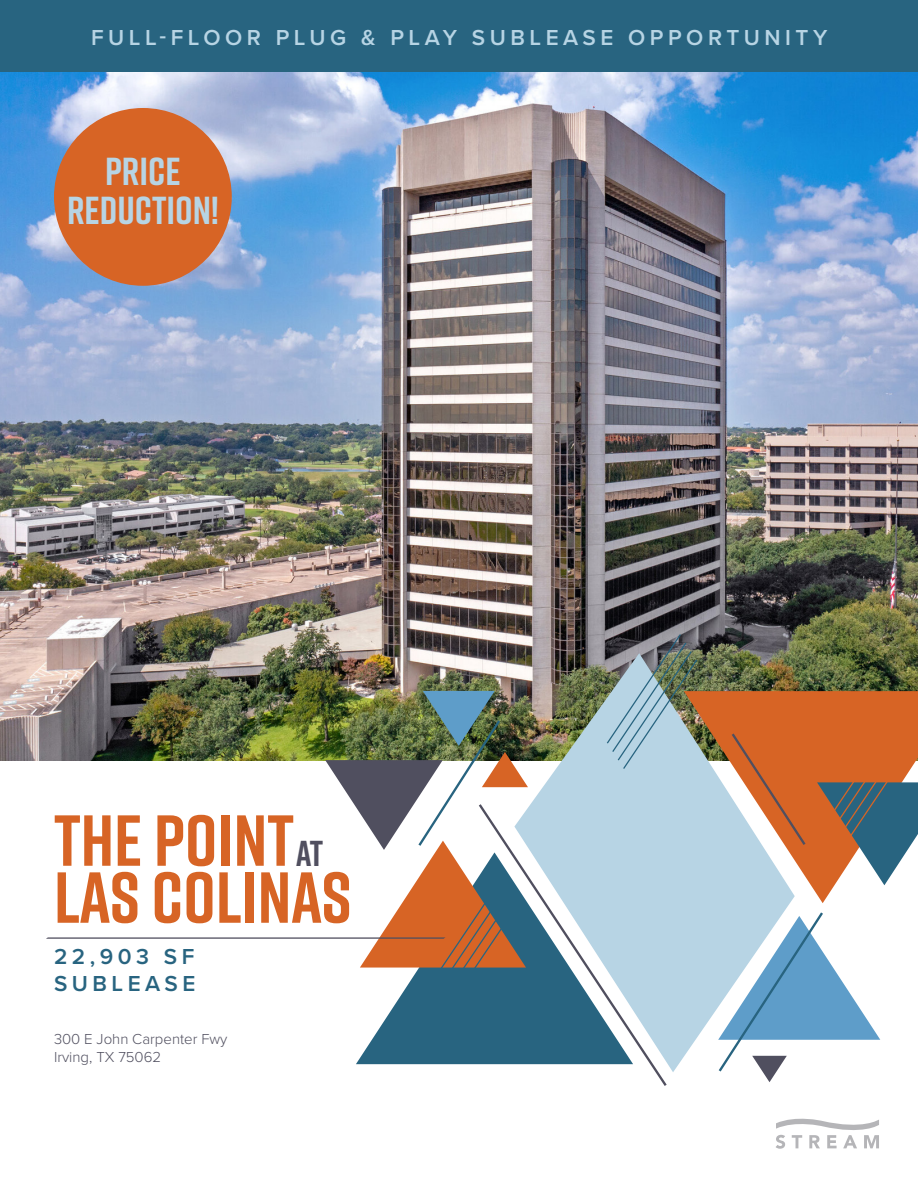
<style>
.page{position:relative;width:918px;height:1188px;background:#fff}
.page>*{position:absolute;margin:0;border:0;box-sizing:border-box;transform-origin:0 0}
.t1{font:700 72px "Rift";color:#d76425}
.t2{font:700 39px "Rift";color:#b7d4e4}
.t3{font:700 36px "Rift";color:#504f5f}
.t4{font:600 22.5px "Proxima Nova";letter-spacing:.2em;color:#b7d4e4}
.t5{font:600 22.5px "Proxima Nova";letter-spacing:.2em;color:#286480}
.t6{font:300 15px "Proxima Nova";color:#504f5f}
</style>
<div class="page">
<img style="left:0;top:72px;width:918px;height:688px">
<svg style="left:356px;top:1019px;width:123px;height:45px;background:#41768f"></svg>
<svg style="left:795px;top:691px;width:123px;height:212px;fill:#d76425"></svg>
<svg style="left:479px;top:1019px;width:188px;height:67px"></svg>
<svg style="left:795px;top:734px;width:11px;height:111px"></svg>
<svg style="left:763px;top:912px;width:117px;height:170px"></svg>
<svg style="left:514px;top:653px;width:281px;height:419px;fill:#b7d4e4"></svg>
<svg style="left:607px;top:634px;width:90px;height:135px;background:#91a4a8"></svg>
<svg style="left:813px;top:733px;width:105px;height:152px;background:#9c7660"></svg>
<svg style="left:46px;top:691px;width:482px;height:328px"></svg>
<div style="left:0;top:0;width:918px;height:72px;background:#286480"></div>
<svg style="left:776px;top:1118px;width:103px;height:31px"></svg>
<div style="left:54px;top:108px;width:178px;height:178px;background:#d76425;border-radius:50%"></div>
<p class="t4" style="left:91px;top:21px;width:738px">FULL-FLOOR PLUG &amp; PLAY SUBLEASE OPPORTUNITY</p>
<p class="t2" style="left:105px;top:144px;width:77px">PRICE</p>
<p class="t2" style="left:67px;top:183px;width:153px">REDUCTION!</p>
<p class="t1" style="left:54px;top:789px;width:241px">THE POINT</p>
<p class="t1" style="left:54px;top:846px;width:299px">LAS COLINAS</p>
<p class="t3" style="left:296px;top:828px;width:28px">AT</p>
<p class="t5" style="left:54px;top:940px;width:142px">22,903 SF</p>
<p class="t5" style="left:54px;top:967px;width:143px">SUBLEASE</p>
<p class="t6" style="left:54px;top:1028px;width:175px">300 E John Carpenter Fwy</p>
<p class="t6" style="left:54px;top:1046px;width:109px">Irving, TX 75062</p>
</div>
